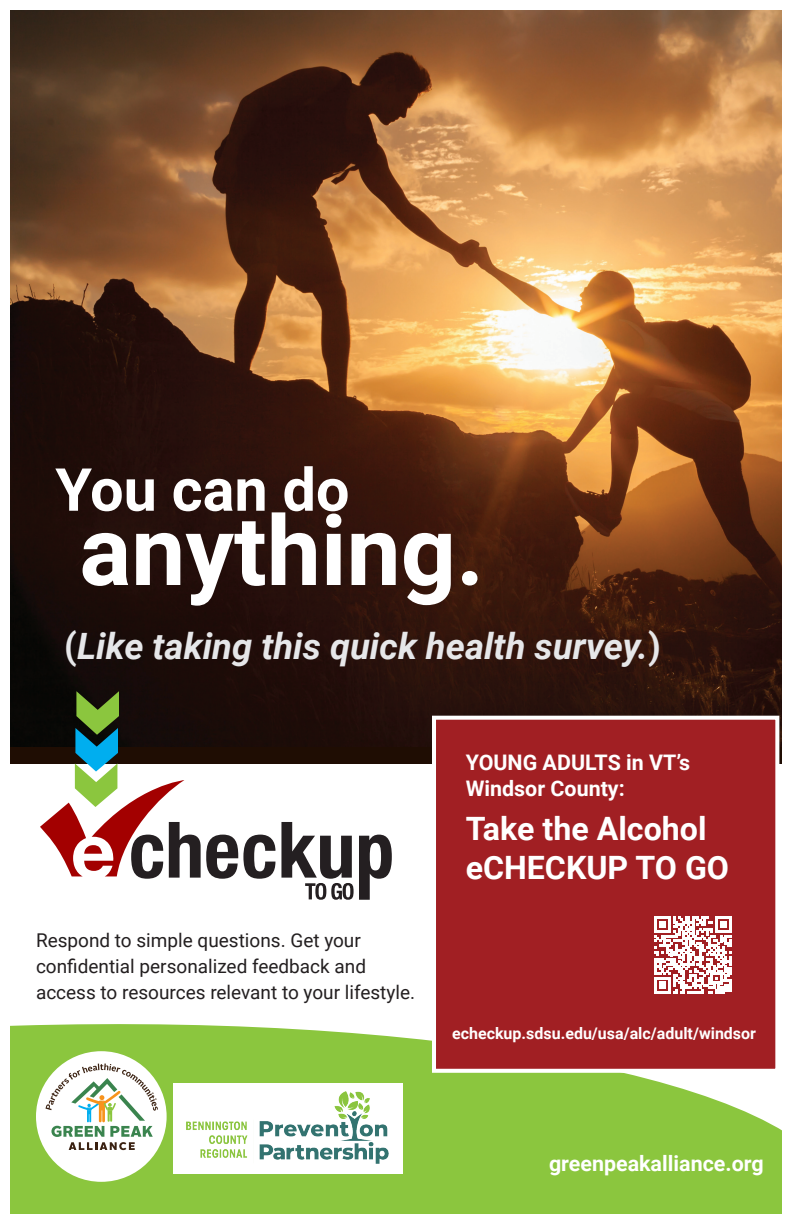
<style>
.page{position:relative;width:792px;height:1224px;background:#fff}
.page>*{position:absolute;margin:0;border:0;box-sizing:border-box;transform-origin:0 0}
.t1{font:700 96.8px "Roboto";color:#fff}
.t2{font:700 59.4px "Roboto";color:#fff}
.t3{font:italic 700 36.3px "Roboto";color:#e6e7e9}
.t4{font:700 32.2px/38.6px "Roboto";color:#fff}
.t5{font:700 21.4px/25.7px "Roboto";color:#fff}
.t6{font:19px/26px "Roboto";color:#231f20}
.t7{font:700 16px "Roboto";color:#fff}
.s1{font-style:normal}
</style>
<div class="page">
<img style="left:11px;top:11px;width:770px;height:736px">
<div style="left:11px;top:1024px;width:770px;height:189px;background:#8bc63e"></div>
<svg style="left:281px;top:822px;width:111px;height:78px"></svg>
<div style="left:36px;top:1051px;width:131px;height:131px;background:#fff;border-radius:50%"></div>
<svg style="left:45px;top:1064px;width:113px;height:86px"></svg>
<svg style="left:430px;top:714px;width:351px;height:361px;background:#a52c2f"></svg>
<div style="left:173px;top:1083px;width:229px;height:91px;background:#fff"></div>
<img style="left:186px;top:1091px;width:203px;height:72px">
<svg style="left:40px;top:691px;width:235px;height:188px"></svg>
<svg style="left:654px;top:916px;width:78px;height:78px"></svg>
<p class="t2" style="left:55px;top:448px;width:296px">You can do</p>
<p class="t1" style="left:79px;top:483px;width:406px">anything.</p>
<p class="t3" style="left:64px;top:621px;width:598px"><span class="s1">(</span>Like taking this quick health survey.<span class="s1">)</span></p>
<p class="t6" style="left:36px;top:926px;width:381px">Respond to simple questions. Get your confidential personalized feedback and access to resources relevant to your lifestyle.</p>
<p class="t5" style="left:466px;top:749px;width:226px">YOUNG ADULTS in VT’s<br>Windsor County:</p>
<p class="t4" style="left:466px;top:808px;width:265px">Take the Alcohol eCHECKUP TO GO</p>
<p class="t7" style="left:452px;top:1022px;width:305px">echeckup.sdsu.edu/usa/alc/adult/windsor</p>
<p class="t5" style="left:549px;top:1149px;width:216px">greenpeakalliance.org</p>
</div>
